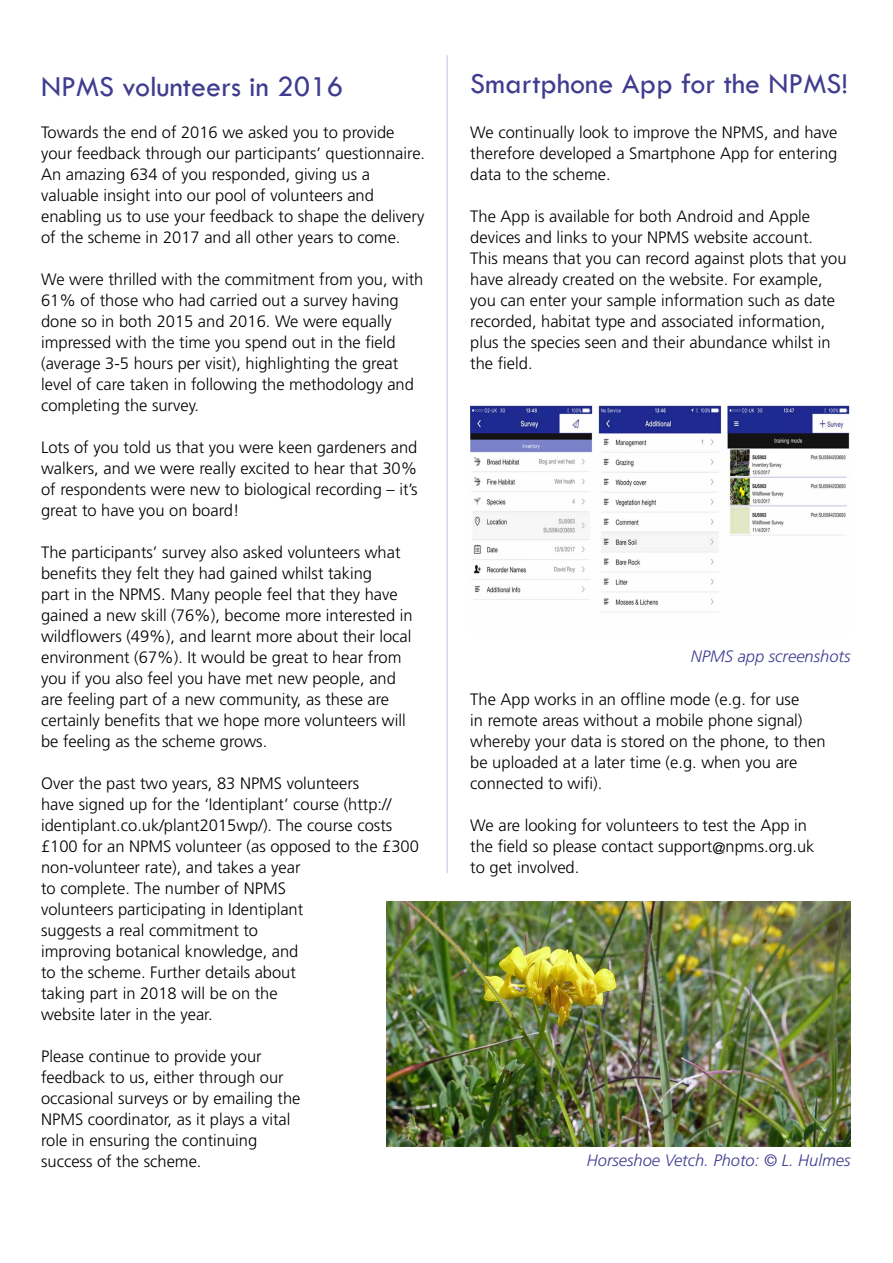
<style>
.page{position:relative;width:893px;height:1263px;background:#fff}
.page>*{position:absolute;margin:0;border:0;box-sizing:border-box;transform-origin:0 0}
.t1{font:30px "Tw Cen";color:#403c90}
.t2{font:300 16.5px/21px "Frutiger LT Std";color:#000}
.t3{font:italic 300 16.5px "Frutiger LT Std";color:#403c90}
</style>
<div class="page">
<hr style="left:446px;top:55px;width:2px;height:818px;background:#d7d4eb">
<img style="left:470px;top:404px;width:380px;height:209px">
<img style="left:387px;top:901px;width:463px;height:245px">
<h1 class="t1" style="left:41px;top:68px;width:304px">NPMS volunteers in 2016</h1>
<p class="t2" style="left:41px;top:122px;width:386px">Towards the end of 2016 we asked you to provide your feedback through our participants’ questionnaire.<br>An amazing 634 of you responded, giving us a valuable insight into our pool of volunteers and enabling us to use your feedback to shape the delivery of the scheme in 2017 and all other years to come.</p>
<p class="t2" style="left:41px;top:269px;width:384px">We were thrilled with the commitment from you, with 61% of those who had carried out a survey having done so in both 2015 and 2016. We were equally impressed with the time you spend out in the field (average 3-5 hours per visit), highlighting the great level of care taken in following the methodology and completing the survey.</p>
<p class="t2" style="left:41px;top:437px;width:378px;text-align:justify">Lots of you told us that you were keen gardeners and walkers, and we were really excited to hear that 30% of respondents were new to biological recording – it’s great to have you on board!</p>
<p class="t2" style="left:41px;top:542px;width:373px">The participants’ survey also asked volunteers what benefits they felt they had gained whilst taking<br>part in the NPMS. Many people feel that they have gained a new skill (76%), become more interested in wildflowers (49%), and learnt more about their local environment (67%). It would be great to hear from you if you also feel you have met new people, and are feeling part of a new community, as these are certainly benefits that we hope more volunteers will be feeling as the scheme grows.</p>
<p class="t2" style="left:41px;top:773px;width:379px">Over the past two years, 83 NPMS volunteers<br>have signed up for the ‘Identiplant’ course (http:// identiplant.co.uk/plant2015wp/). The course costs £100 for an NPMS volunteer (as opposed to the £300 non-volunteer rate), and takes a year<br>to complete. The number of NPMS<br>volunteers participating in Identiplant<br>suggests a real commitment to<br>improving botanical knowledge, and<br>to the scheme. Further details about<br>taking part in 2018 will be on the<br>website later in the year.</p>
<p class="t2" style="left:41px;top:1046px;width:261px">Please continue to provide your feedback to us, either through our occasional surveys or by emailing the<br>NPMS coordinator, as it plays a vital role in ensuring the continuing success of the scheme.</p>
<h1 class="t1" style="left:470px;top:65px;width:379px">Smartphone App for the NPMS!</h1>
<p class="t2" style="left:470px;top:122px;width:369px;text-align:justify">We continually look to improve the NPMS, and have therefore developed a Smartphone App for entering data to the scheme.</p>
<p class="t2" style="left:470px;top:206px;width:378px">The App is available for both Android and Apple devices and links to your NPMS website account.<br>This means that you can record against plots that you have already created on the website. For example, you can enter your sample information such as date recorded, habitat type and associated information, plus the species seen and their abundance whilst in the field.</p>
<p class="t3" style="left:691px;top:646px;width:161px">NPMS app screenshots</p>
<p class="t2" style="left:470px;top:689px;width:357px">The App works in an offline mode (e.g. for use<br>in remote areas without a mobile phone signal) whereby your data is stored on the phone, to then be uploaded at a later time (e.g. when you are connected to wifi).</p>
<p class="t2" style="left:470px;top:815px;width:346px">We are looking for volunteers to test the App in the field so please contact support@npms.org.uk to get involved.</p>
<p class="t3" style="left:587px;top:1151px;width:265px">Horseshoe Vetch. Photo: © L. Hulmes</p>
</div>
